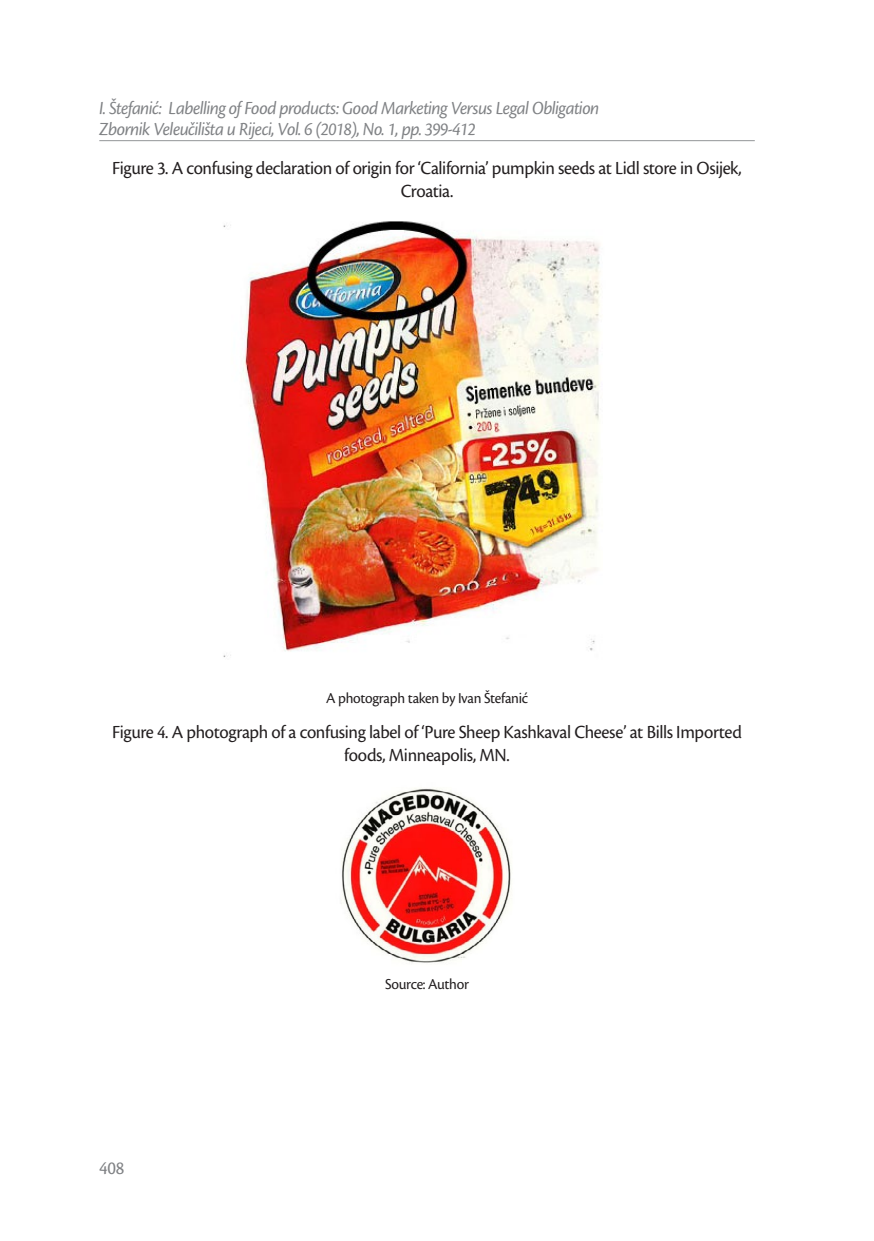
<style>
.page{position:relative;width:874px;height:1241px;background:#fff}
.page>*{position:absolute;margin:0;border:0;box-sizing:border-box;transform-origin:0 0}
.t1{font:19.25px/23.1px "Cronos Pro";letter-spacing:-.02em;color:#231f20;text-align:center;scale:.96 1}
.t2{font:italic 19.25px/21px "Cronos Pro";letter-spacing:-.035em;color:#808285;scale:.96 1}
.t3{font:19.25px "Cronos Pro";color:#808285;scale:.96 1}
.t4{font:15.75px "Cronos Pro";letter-spacing:-.02em;color:#231f20;scale:.96 1}
</style>
<div class="page">
<hr style="left:99px;top:140px;width:655px;height:1px;background:#939598">
<img style="left:223px;top:221px;width:378px;height:436px">
<img style="left:341px;top:788px;width:171px;height:175px">
<p class="t2" style="left:99px;top:98px;width:522px">I. Štefanić: Labelling of Food products: Good Marketing Versus Legal Obligation<br>Zbornik Veleučilišta u Rijeci, Vol. 6 (2018), No. 1, pp. 399-412</p>
<p class="t1" style="left:112px;top:156px;width:657px">Figure 3. A confusing declaration of origin for ‘California’ pumpkin seeds at Lidl store in Osijek,<br>Croatia.</p>
<p class="t4" style="left:326px;top:688px;width:212px">A photograph taken by Ivan Štefanić</p>
<p class="t1" style="left:112px;top:720px;width:657px">Figure 4. A photograph of a confusing label of ‘Pure Sheep Kashkaval Cheese’ at Bills Imported foods, Minneapolis, MN.</p>
<p class="t3" style="left:99px;top:1156px;width:27px">408</p>
<p class="t4" style="left:385px;top:975px;width:89px">Source: Author</p>
</div>
